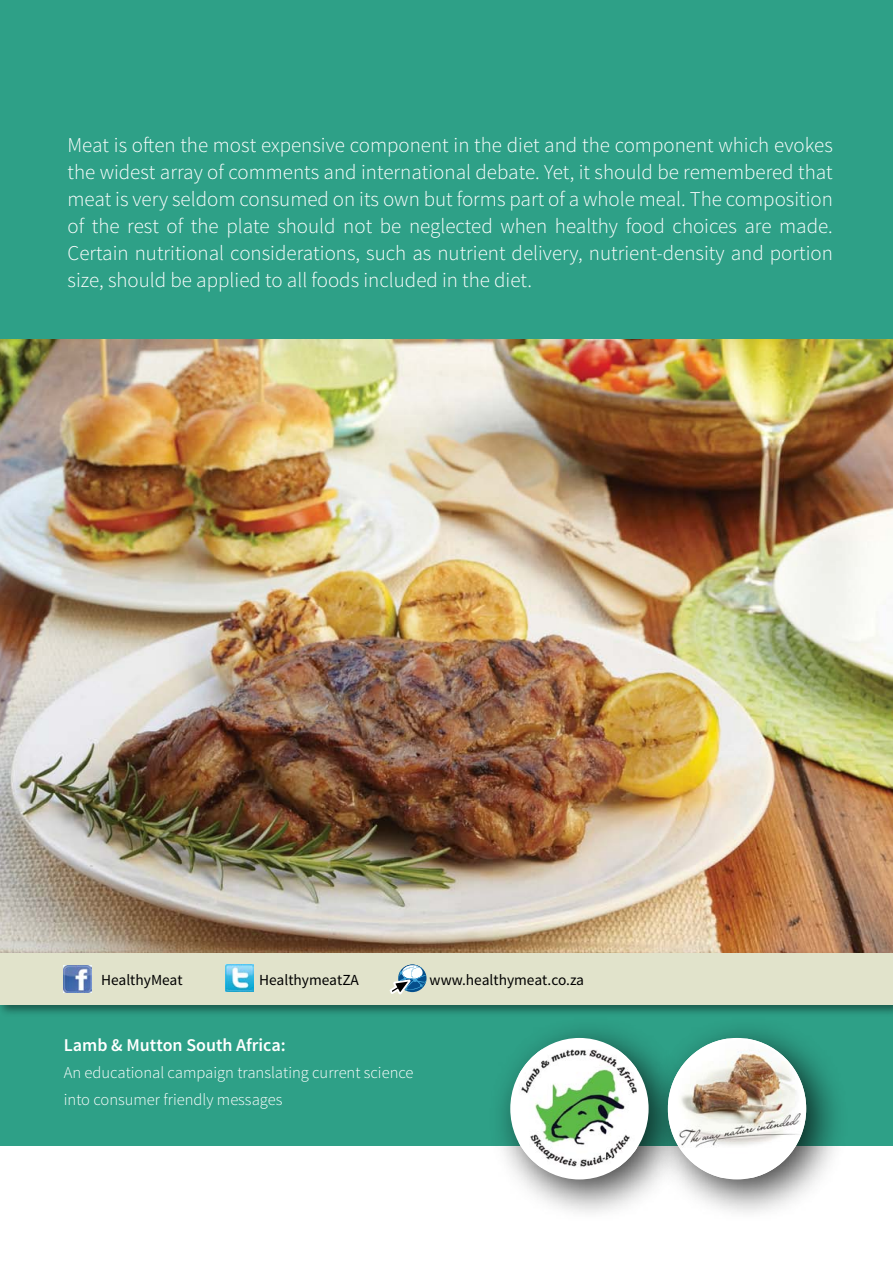
<style>
.page{position:relative;width:893px;height:1263px;background:#fff}
.page>*{position:absolute;margin:0;border:0;box-sizing:border-box;transform-origin:0 0}
.t1{font:300 21px/27px "Source Sans Pro";color:#fff;text-align:justify}
.t2{font:600 18px "Source Sans Pro";color:#fff}
.t3{font:300 16.5px/27px "Source Sans Pro";color:#fff}
.t4{font:15.3px "Source Sans Pro";color:#000}
</style>
<div class="page">
<div style="left:0;top:974px;width:893px;height:172px;background:#2ea087"></div>
<img style="left:0;top:338px;width:893px;height:612px">
<div style="left:0;top:950px;width:893px;height:67px;background:#000;opacity:.45"></div>
<div style="left:0;top:954px;width:893px;height:51px;background:#e1e3cb"></div>
<div style="left:488px;top:1016px;width:203px;height:206px;background:#000;opacity:.75"></div>
<div style="left:510px;top:1038px;width:139px;height:141px;background:#fff;border-radius:50%"></div>
<img style="left:519px;top:1049px;width:118px;height:119px">
<div style="left:646px;top:1016px;width:203px;height:206px;background:#000;opacity:.75"></div>
<img style="left:668px;top:1039px;width:138px;height:139px">
<div style="left:0;top:0;width:893px;height:338px;background:#2ea087"></div>
<img style="left:64px;top:965px;width:27px;height:28px">
<img style="left:225px;top:964px;width:28px;height:28px">
<svg style="left:389px;top:965px;width:37px;height:30px"></svg>
<p class="t1" style="left:67px;top:132px;width:767px">Meat is often the most expensive component in the diet and the component which evokes the widest array of comments and international debate. Yet, it should be remembered that meat is very seldom consumed on its own but forms part of a whole meal. The composition of the rest of the plate should not be neglected when healthy food choices are made.<br>Certain nutritional considerations, such as nutrient delivery, nutrient-density and portion size, should be applied to all foods included in the diet.</p>
<p class="t4" style="left:101px;top:970px;width:83px">HealthyMeat</p>
<p class="t4" style="left:259px;top:970px;width:101px">HealthymeatZA</p>
<p class="t4" style="left:430px;top:970px;width:156px">www.healthymeat.co.za</p>
<p class="t2" style="left:64px;top:1034px;width:223px">Lamb &amp; Mutton South Africa:</p>
<p class="t3" style="left:64px;top:1059px;width:351px">An educational campaign translating current science into consumer friendly messages</p>
</div>
